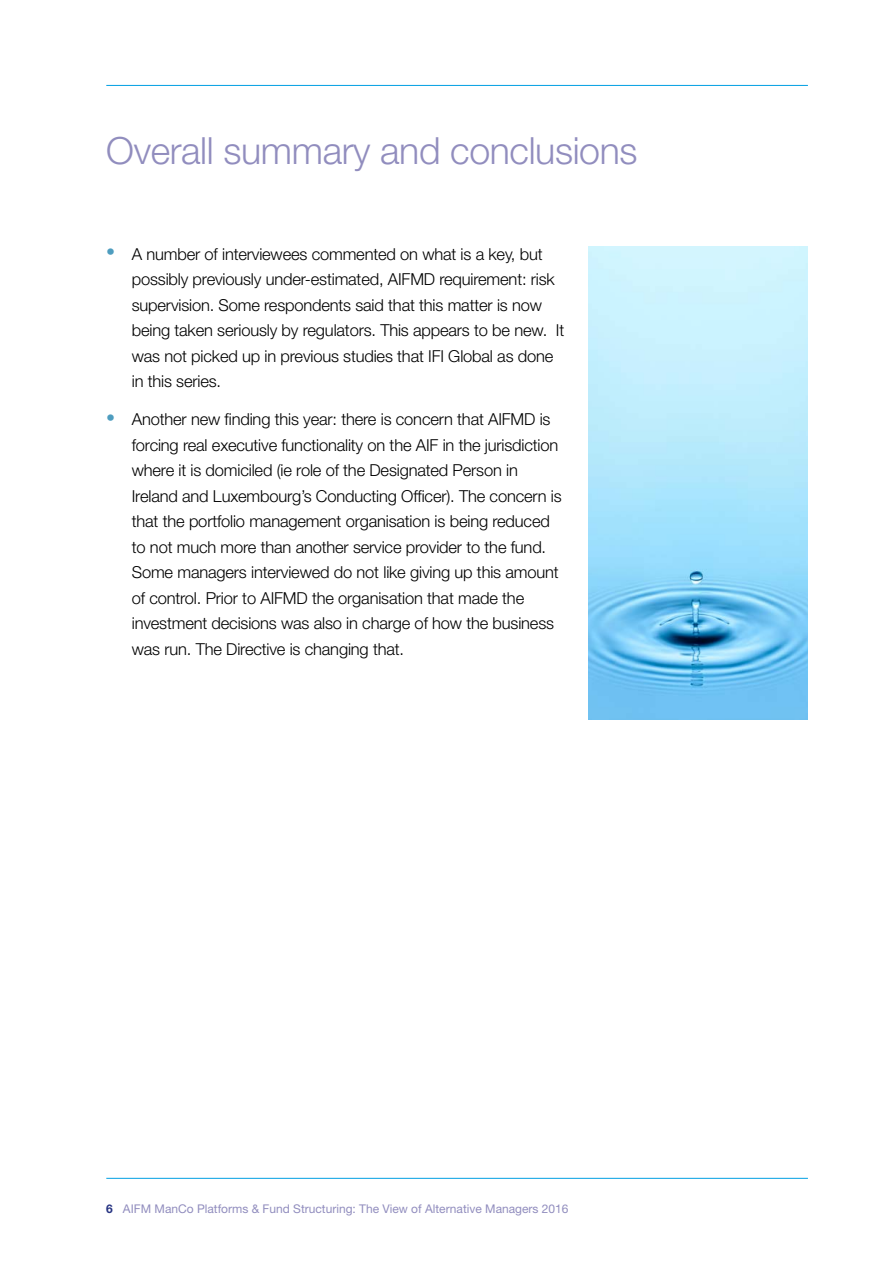
<style>
.page{position:relative;width:893px;height:1263px;background:#fff}
.page>*{position:absolute;margin:0;border:0;box-sizing:border-box;transform-origin:0 0}
.t1{font:300 37.5px "Helvetica Neue";letter-spacing:-.01em;color:#918dbe}
.t2{font:300 16.5px/25.5px "Helvetica Neue";letter-spacing:-.01em;color:#000}
.t3{font:12px "Helvetica Neue";color:#918dbe}
.s1{font-weight:700;font-size:18px;color:#4e9dbf}
.s2{font-weight:700;color:#283583}
</style>
<div class="page">
<hr style="left:106px;top:1178px;width:702px;height:1px;background:#009fe3">
<hr style="left:106px;top:85px;width:702px;height:1px;background:#009fe3">
<img style="left:588px;top:247px;width:220px;height:472px">
<h1 class="t1" style="left:106px;top:127px;width:533px">Overall summary and conclusions</h1>
<p class="t2" style="left:132px;top:241px;width:434px;text-indent:-26px"><span class="s1">•</span> A number of interviewees commented on what is a key, but possibly previously under-estimated, AIFMD requirement: risk supervision. Some respondents said that this matter is now being taken seriously by regulators. This appears to be new. It was not picked up in previous studies that IFI Global as done in this series.</p>
<p class="t2" style="left:132px;top:406px;width:431px;text-indent:-26px"><span class="s1">•</span> Another new finding this year: there is concern that AIFMD is forcing real executive functionality on the AIF in the jurisdiction where it is domiciled (ie role of the Designated Person in Ireland and Luxembourg’s Conducting Officer). The concern is that the portfolio management organisation is being reduced to not much more than another service provider to the fund.<br>Some managers interviewed do not like giving up this amount of control. Prior to AIFMD the organisation that made the investment decisions was also in charge of how the business was run. The Directive is changing that.</p>
<p class="t3" style="left:106px;top:1201px;width:464px"><span class="s2">6</span> AIFM ManCo Platforms &amp; Fund Structuring: The View of Alternative Managers 2016</p>
</div>
